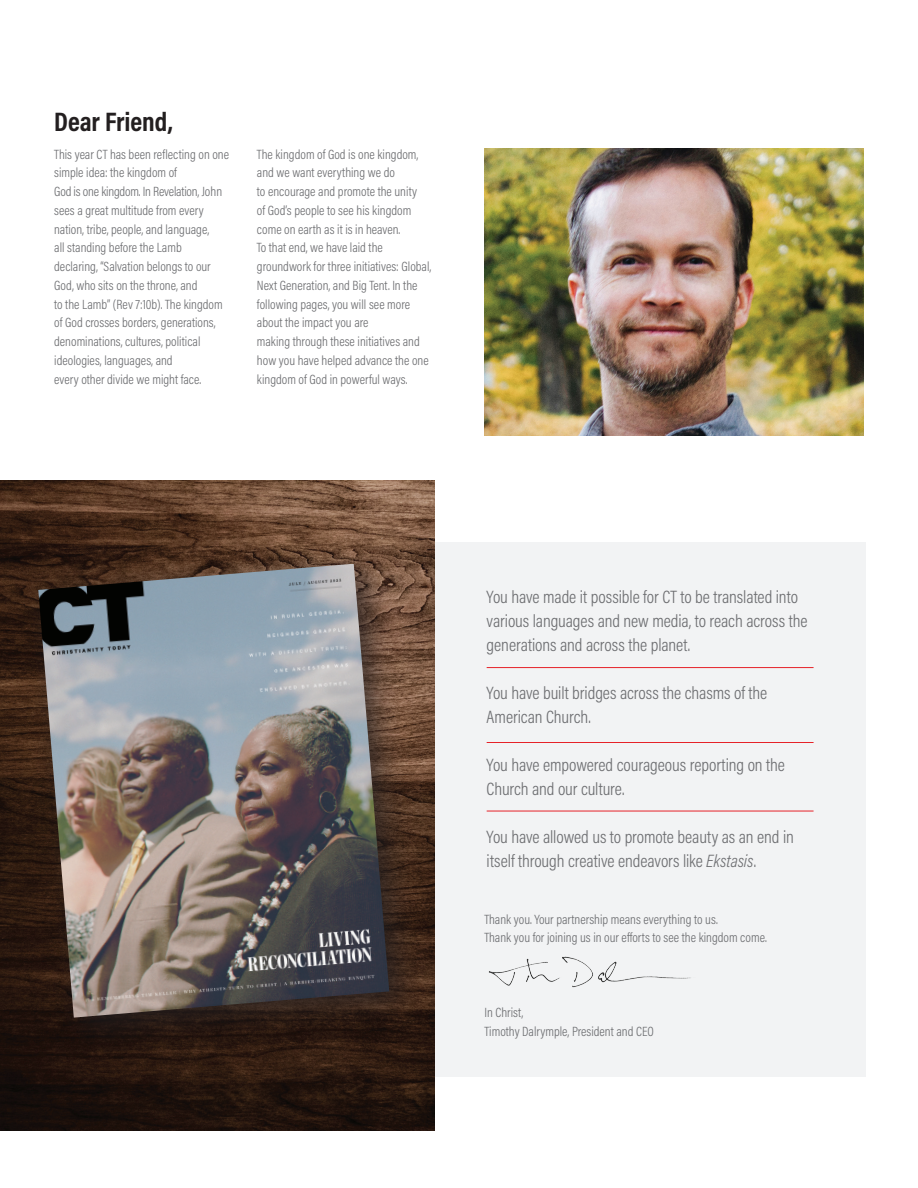
<style>
.page{position:relative;width:918px;height:1188px;background:#fff}
.page>*{position:absolute;margin:0;border:0;box-sizing:border-box;transform-origin:0 0}
.Paragraph_Style_6{font:27px "Acumin Variable Concept";letter-spacing:-.005em;color:#231f20}
.t1{font:18px/24px "Acumin Variable Concept";letter-spacing:-.005em;color:#6c6d70}
.Paragraph_Style_9{font:13.5px/18.8px "Acumin Variable Concept";color:#6c6d70}
</style>
<div class="page">
<div style="left:235px;top:543px;width:630px;height:534px;background:#f2f3f4"></div>
<img style="left:0;top:481px;width:434px;height:650px">
<div style="left:22px;top:547px;width:404px;height:507px;background:#231f20;opacity:.75"></div>
<img style="left:38px;top:564px;width:351px;height:454px">
<img style="left:484px;top:149px;width:380px;height:286px">
<hr style="left:487px;top:667px;width:327px;height:1px;background:#e62228">
<hr style="left:487px;top:742px;width:327px;height:1px;background:#e62228">
<hr style="left:487px;top:811px;width:327px;height:1px;background:#e62228">
<img style="left:489px;top:956px;width:202px;height:32px">
<p class="Paragraph_Style_6" style="left:54px;top:103px;width:120px">Dear Friend,</p>
<p class="Paragraph_Style_9" style="left:54px;top:144px;width:176px">This year CT has been reflecting on one simple idea: the kingdom of</p>
<p class="Paragraph_Style_9" style="left:54px;top:181px;width:169px">God is one kingdom. In Revelation, John sees a great multitude from every</p>
<p class="Paragraph_Style_9" style="left:54px;top:219px;width:156px">nation, tribe, people, and language,</p>
<p class="Paragraph_Style_9" style="left:54px;top:238px;width:129px">all standing before the Lamb</p>
<p class="Paragraph_Style_9" style="left:54px;top:256px;width:158px">declaring, “Salvation belongs to our<br>God, who sits on the throne, and</p>
<p class="Paragraph_Style_9" style="left:54px;top:294px;width:170px">to the Lamb” (Rev 7:10b). The kingdom</p>
<p class="Paragraph_Style_9" style="left:54px;top:313px;width:163px">of God crosses borders, generations,</p>
<p class="Paragraph_Style_9" style="left:54px;top:331px;width:148px">denominations, cultures, political ideologies, languages, and</p>
<p class="Paragraph_Style_9" style="left:54px;top:369px;width:149px">every other divide we might face.</p>
<p class="Paragraph_Style_9" style="left:257px;top:144px;width:163px">The kingdom of God is one kingdom,</p>
<p class="Paragraph_Style_9" style="left:257px;top:163px;width:140px">and we want everything we do</p>
<p class="Paragraph_Style_9" style="left:257px;top:181px;width:162px">to encourage and promote the unity</p>
<p class="Paragraph_Style_9" style="left:257px;top:200px;width:156px">of God’s people to see his kingdom</p>
<p class="Paragraph_Style_9" style="left:257px;top:219px;width:145px">come on earth as it is in heaven.</p>
<p class="Paragraph_Style_9" style="left:257px;top:238px;width:127px">To that end, we have laid the</p>
<p class="Paragraph_Style_9" style="left:257px;top:256px;width:176px">groundwork for three initiatives: Global, Next Generation, and Big Tent. In the following pages, you will see more about the impact you are</p>
<p class="Paragraph_Style_9" style="left:257px;top:331px;width:173px">making through these initiatives and how you have helped advance the one kingdom of God in powerful ways.</p>
<h5 class="t1" style="left:487px;top:584px;width:322px">You have made it possible for CT to be translated into various languages and new media, to reach across the generations and across the planet.</h5>
<h5 class="t1" style="left:487px;top:680px;width:282px">You have built bridges across the chasms of the<br>American Church.</h5>
<h5 class="t1" style="left:487px;top:752px;width:300px">You have empowered courageous reporting on the<br>Church and our culture.</h5>
<h5 class="t1" style="left:487px;top:824px;width:309px">You have allowed us to promote beauty as an end in itself through creative endeavors like Ekstasis.</h5>
<p class="Paragraph_Style_9" style="left:484px;top:909px;width:235px">Thank you. Your partnership means everything to us.</p>
<p class="Paragraph_Style_9" style="left:484px;top:928px;width:284px">Thank you for joining us in our efforts to see the kingdom come.</p>
<p class="Paragraph_Style_9" style="left:484px;top:1003px;width:40px">In Christ,</p>
<p class="Paragraph_Style_9" style="left:484px;top:1022px;width:171px">Timothy Dalrymple, President and CEO</p>
</div>
